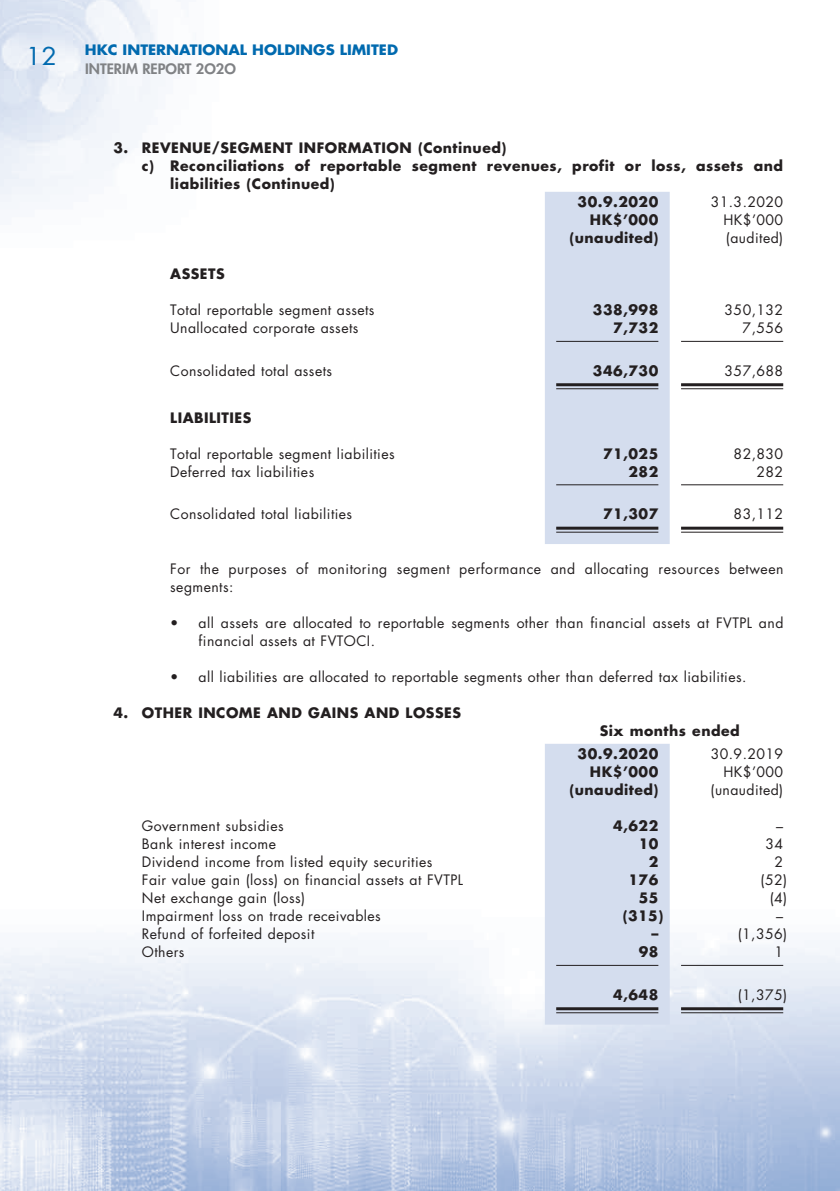
<style>
.page{position:relative;width:840px;height:1191px;background:#fff}
.page>*{position:absolute;margin:0;border:0;box-sizing:border-box;transform-origin:0 0}
.t1{font:24px "Futura Std";color:#016aaf;scale:1.05 1}
._51_N_Table_txt{font:14px "Futura Std";letter-spacing:.03em;color:#231f20}
._06_Notes{font:14px/18px "Futura Std";letter-spacing:.03em;color:#231f20}
._51_N_Table_txt-2{font:700 14px "Futura Std";letter-spacing:.035em;color:#231f20}
._08_NH2{font:700 14px/18px "Futura Std";letter-spacing:.035em;color:#231f20}
._07_NH1{font:700 14px "Futura Std";letter-spacing:.035em;color:#231f20}
.t2{font:700 14px "Futura Std";color:#016aaf;scale:1.05 1}
.t3{font:800 14px "Futura Std";color:#808285;scale:1.05 1}
</style>
<div class="page">
<img style="left:0;top:0;width:839px;height:1191px">
<div style="left:544px;top:192px;width:125px;height:352px;background:#d4ddee"></div>
<hr style="left:556px;top:341px;width:102px;height:1px;background:#231f20">
<hr style="left:680px;top:341px;width:102px;height:1px;background:#231f20">
<hr style="left:556px;top:383px;width:102px;height:3px;background:#231f20">
<hr style="left:556px;top:388px;width:102px;height:1px;background:#231f20">
<hr style="left:680px;top:383px;width:102px;height:3px;background:#231f20">
<hr style="left:680px;top:388px;width:102px;height:1px;background:#231f20">
<hr style="left:556px;top:484px;width:102px;height:1px;background:#231f20">
<hr style="left:680px;top:484px;width:102px;height:1px;background:#231f20">
<hr style="left:556px;top:526px;width:102px;height:3px;background:#231f20">
<hr style="left:556px;top:531px;width:102px;height:1px;background:#231f20">
<hr style="left:680px;top:526px;width:102px;height:3px;background:#231f20">
<hr style="left:680px;top:531px;width:102px;height:1px;background:#231f20">
<div style="left:544px;top:744px;width:125px;height:280px;background:#d4ddee"></div>
<hr style="left:556px;top:965px;width:102px;height:1px;background:#231f20">
<hr style="left:680px;top:965px;width:102px;height:1px;background:#231f20">
<hr style="left:556px;top:1007px;width:102px;height:3px;background:#231f20">
<hr style="left:556px;top:1012px;width:102px;height:1px;background:#231f20">
<hr style="left:680px;top:1007px;width:102px;height:3px;background:#231f20">
<hr style="left:680px;top:1012px;width:102px;height:1px;background:#231f20">
<h1 class="t1" style="left:26px;top:40px;width:31px">12</h1>
<p class="t2" style="left:85px;top:40px;width:299px">HKC INTERNATIONAL HOLDINGS LIMITED</p>
<p class="t3" style="left:85px;top:60px;width:145px">INTERIM REPORT 2O2O</p>
<p class="_07_NH1" style="left:113px;top:139px;width:394px">3. REVENUE/SEGMENT INFORMATION (Continued)</p>
<p class="_08_NH2" style="left:170px;top:157px;width:614px;text-indent:-28px">c) Reconciliations of reportable segment revenues, profit or loss, assets and liabilities (Continued)</p>
<p class="_51_N_Table_txt-2" style="left:577px;top:193px;width:82px">30.9.2020</p>
<p class="_51_N_Table_txt" style="left:710px;top:193px;width:74px">31.3.2020</p>
<p class="_51_N_Table_txt-2" style="left:589px;top:211px;width:70px">HK$’000</p>
<p class="_51_N_Table_txt" style="left:723px;top:211px;width:61px">HK$’000</p>
<p class="_51_N_Table_txt-2" style="left:569px;top:229px;width:90px">(unaudited)</p>
<p class="_51_N_Table_txt" style="left:725px;top:229px;width:59px">(audited)</p>
<p class="_51_N_Table_txt-2" style="left:170px;top:265px;width:56px">ASSETS</p>
<p class="_51_N_Table_txt" style="left:170px;top:301px;width:206px">Total reportable segment assets</p>
<p class="_51_N_Table_txt-2" style="left:592px;top:301px;width:67px">338,998</p>
<p class="_51_N_Table_txt" style="left:724px;top:301px;width:60px">350,132</p>
<p class="_51_N_Table_txt" style="left:170px;top:319px;width:189px">Unallocated corporate assets</p>
<p class="_51_N_Table_txt-2" style="left:612px;top:319px;width:47px">7,732</p>
<p class="_51_N_Table_txt" style="left:742px;top:319px;width:42px">7,556</p>
<p class="_51_N_Table_txt" style="left:170px;top:361px;width:163px">Consolidated total assets</p>
<p class="_51_N_Table_txt-2" style="left:592px;top:361px;width:67px">346,730</p>
<p class="_51_N_Table_txt" style="left:724px;top:361px;width:60px">357,688</p>
<p class="_51_N_Table_txt-2" style="left:170px;top:408px;width:82px">LIABILITIES</p>
<p class="_51_N_Table_txt" style="left:170px;top:445px;width:226px">Total reportable segment liabilities</p>
<p class="_51_N_Table_txt-2" style="left:602px;top:444px;width:57px">71,025</p>
<p class="_51_N_Table_txt" style="left:733px;top:445px;width:51px">82,830</p>
<p class="_51_N_Table_txt" style="left:170px;top:463px;width:145px">Deferred tax liabilities</p>
<p class="_51_N_Table_txt-2" style="left:628px;top:462px;width:31px">282</p>
<p class="_51_N_Table_txt" style="left:756px;top:463px;width:28px">282</p>
<p class="_51_N_Table_txt" style="left:170px;top:505px;width:183px">Consolidated total liabilities</p>
<p class="_51_N_Table_txt-2" style="left:602px;top:504px;width:57px">71,307</p>
<p class="_51_N_Table_txt" style="left:733px;top:505px;width:51px">83,112</p>
<p class="_06_Notes" style="left:170px;top:559px;width:614px">For the purposes of monitoring segment performance and allocating resources between segments:</p>
<p class="_06_Notes" style="left:198px;top:613px;width:586px;text-indent:-28px">• all assets are allocated to reportable segments other than financial assets at FVTPL and financial assets at FVTOCI.</p>
<p class="_06_Notes" style="left:170px;top:667px;width:574px">• all liabilities are allocated to reportable segments other than deferred tax liabilities.</p>
<p class="_07_NH1" style="left:113px;top:703px;width:349px">4. OTHER INCOME AND GAINS AND LOSSES</p>
<p class="_51_N_Table_txt-2" style="left:599px;top:721px;width:141px">Six months ended</p>
<p class="_51_N_Table_txt-2" style="left:577px;top:745px;width:82px">30.9.2020</p>
<p class="_51_N_Table_txt" style="left:710px;top:745px;width:74px">30.9.2019</p>
<p class="_51_N_Table_txt-2" style="left:589px;top:763px;width:70px">HK$’000</p>
<p class="_51_N_Table_txt" style="left:723px;top:763px;width:61px">HK$’000</p>
<p class="_51_N_Table_txt-2" style="left:569px;top:781px;width:90px">(unaudited)</p>
<p class="_51_N_Table_txt" style="left:710px;top:781px;width:74px">(unaudited)</p>
<p class="_51_N_Table_txt" style="left:142px;top:817px;width:143px">Government subsidies</p>
<p class="_51_N_Table_txt-2" style="left:612px;top:817px;width:47px">4,622</p>
<p class="_51_N_Table_txt" style="left:775px;top:817px;width:8px">–</p>
<p class="_51_N_Table_txt" style="left:142px;top:835px;width:135px">Bank interest income</p>
<p class="_51_N_Table_txt-2" style="left:638px;top:835px;width:21px">10</p>
<p class="_51_N_Table_txt" style="left:765px;top:835px;width:19px">34</p>
<p class="_51_N_Table_txt" style="left:142px;top:853px;width:292px">Dividend income from listed equity securities</p>
<p class="_51_N_Table_txt-2" style="left:648px;top:853px;width:11px">2</p>
<p class="_51_N_Table_txt" style="left:774px;top:853px;width:10px">2</p>
<p class="_51_N_Table_txt" style="left:142px;top:871px;width:322px">Fair value gain (loss) on financial assets at FVTPL</p>
<p class="_51_N_Table_txt-2" style="left:628px;top:871px;width:31px">176</p>
<p class="_51_N_Table_txt" style="left:760px;top:871px;width:28px">(52)</p>
<p class="_51_N_Table_txt" style="left:142px;top:889px;width:165px">Net exchange gain (loss)</p>
<p class="_51_N_Table_txt-2" style="left:638px;top:889px;width:21px">55</p>
<p class="_51_N_Table_txt" style="left:769px;top:889px;width:19px">(4)</p>
<p class="_51_N_Table_txt" style="left:142px;top:907px;width:240px">Impairment loss on trade receivables</p>
<p class="_51_N_Table_txt-2" style="left:622px;top:907px;width:42px">(315)</p>
<p class="_51_N_Table_txt" style="left:775px;top:907px;width:8px">–</p>
<p class="_51_N_Table_txt" style="left:142px;top:925px;width:174px">Refund of forfeited deposit</p>
<p class="_51_N_Table_txt-2" style="left:651px;top:925px;width:8px">–</p>
<p class="_51_N_Table_txt" style="left:737px;top:925px;width:51px">(1,356)</p>
<p class="_51_N_Table_txt" style="left:142px;top:943px;width:44px">Others</p>
<p class="_51_N_Table_txt-2" style="left:638px;top:943px;width:21px">98</p>
<p class="_51_N_Table_txt" style="left:774px;top:943px;width:10px">1</p>
<p class="_51_N_Table_txt-2" style="left:612px;top:985px;width:47px">4,648</p>
<p class="_51_N_Table_txt" style="left:737px;top:985px;width:51px">(1,375)</p>
</div>
